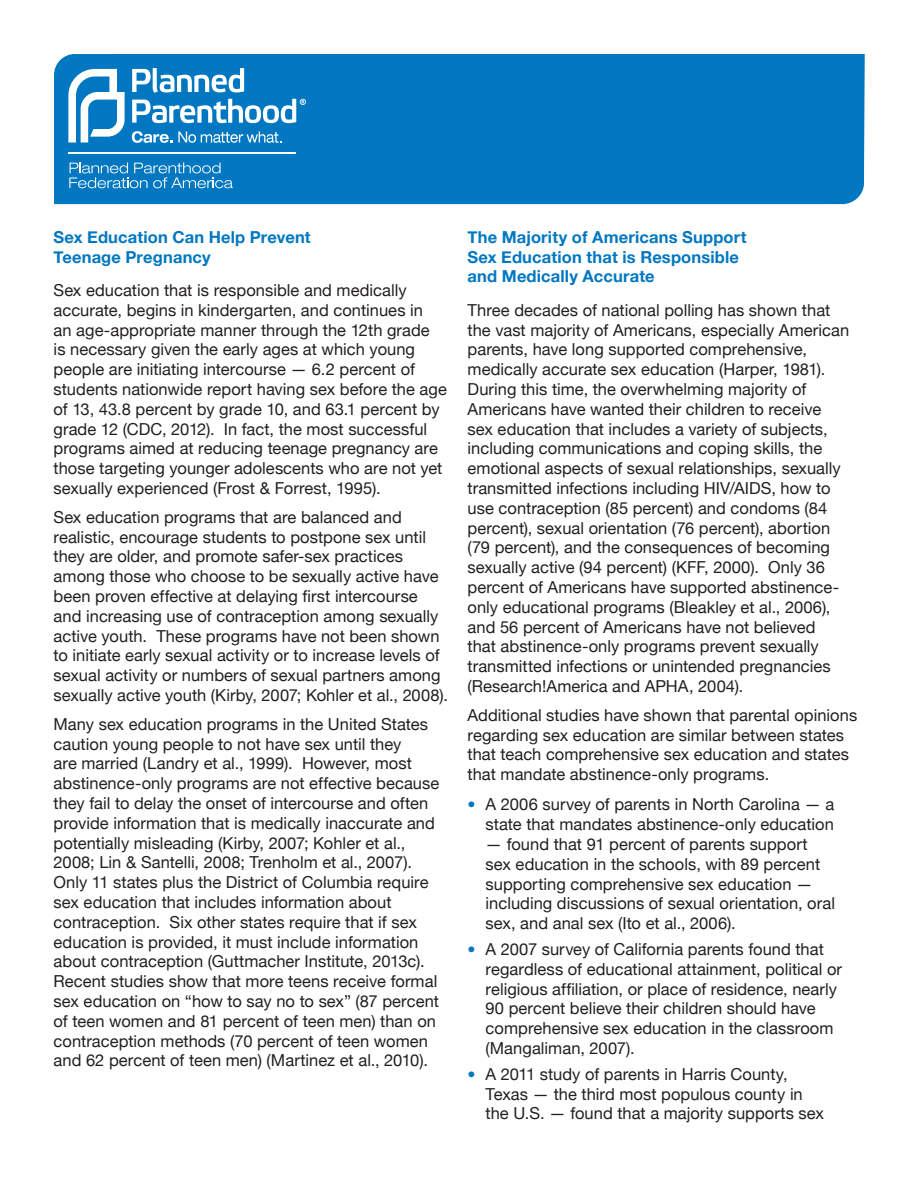
<style>
.page{position:relative;width:918px;height:1188px;background:#fff}
.page>*{position:absolute;margin:0;border:0;box-sizing:border-box;transform-origin:0 0}
.Body{font:16.5px/19.8px "Helvetica Neue";letter-spacing:.005em;color:#231f20}
.Bullet{font:16.5px/19.8px "Helvetica Neue";color:#231f20}
.Topic{font:700 16.5px/19.8px "Helvetica Neue";letter-spacing:.01em;color:#0077c0}
.s1{font-weight:700;font-size:16.2px;color:#0077c0}
</style>
<div class="page">
<div style="left:54px;top:54px;width:811px;height:150px;background:#0077c0"></div>
<hr style="left:68px;top:152px;width:228px;height:2px;background:#fff">
<svg style="left:68px;top:69px;width:57px;height:74px"></svg>
<svg style="left:132px;top:131px;width:149px;height:12px;background:#4fa0d3"></svg>
<svg style="left:132px;top:68px;width:112px;height:25px"></svg>
<svg style="left:132px;top:99px;width:174px;height:24px"></svg>
<svg style="left:69px;top:163px;width:164px;height:25px;background:#3492cc"></svg>
<p class="Topic" style="left:54px;top:227px;width:259px">Sex Education Can Help Prevent<br>Teenage Pregnancy</p>
<p class="Body" style="left:54px;top:280px;width:395px">Sex education that is responsible and medically accurate, begins in kindergarten, and continues in<br>an age-appropriate manner through the 12th grade<br>is necessary given the early ages at which young people are initiating intercourse — 6.2 percent of students nationwide report having sex before the age of 13, 43.8 percent by grade 10, and 63.1 percent by grade 12 (CDC, 2012). In fact, the most successful programs aimed at reducing teenage pregnancy are those targeting younger adolescents who are not yet sexually experienced (Frost &amp; Forrest, 1995).</p>
<p class="Body" style="left:54px;top:507px;width:396px">Sex education programs that are balanced and realistic, encourage students to postpone sex until they are older, and promote safer-sex practices among those who choose to be sexually active have been proven effective at delaying first intercourse and increasing use of contraception among sexually active youth. These programs have not been shown to initiate early sexual activity or to increase levels of sexual activity or numbers of sexual partners among sexually active youth (Kirby, 2007; Kohler et al., 2008).</p>
<p class="Body" style="left:54px;top:714px;width:387px">Many sex education programs in the United States caution young people to not have sex until they<br>are married (Landry et al., 1999). However, most abstinence-only programs are not effective because they fail to delay the onset of intercourse and often provide information that is medically inaccurate and potentially misleading (Kirby, 2007; Kohler et al., 2008; Lin &amp; Santelli, 2008; Trenholm et al., 2007).<br>Only 11 states plus the District of Columbia require sex education that includes information about contraception. Six other states require that if sex education is provided, it must include information about contraception (Guttmacher Institute, 2013c).<br>Recent studies show that more teens receive formal sex education on “how to say no to sex” (87 percent of teen women and 81 percent of teen men) than on contraception methods (70 percent of teen women and 62 percent of teen men) (Martinez et al., 2010).</p>
<p class="Topic" style="left:468px;top:227px;width:281px">The Majority of Americans Support<br>Sex Education that is Responsible and Medically Accurate</p>
<p class="Body" style="left:468px;top:300px;width:383px">Three decades of national polling has shown that the vast majority of Americans, especially American parents, have long supported comprehensive, medically accurate sex education (Harper, 1981).<br>During this time, the overwhelming majority of Americans have wanted their children to receive sex education that includes a variety of subjects, including communications and coping skills, the emotional aspects of sexual relationships, sexually transmitted infections including HIV/AIDS, how to use contraception (85 percent) and condoms (84 percent), sexual orientation (76 percent), abortion (79 percent), and the consequences of becoming sexually active (94 percent) (KFF, 2000). Only 36 percent of Americans have supported abstinence&shy;only educational programs (Bleakley et al., 2006), and 56 percent of Americans have not believed<br>that abstinence-only programs prevent sexually transmitted infections or unintended pregnancies (Research!America and APHA, 2004).</p>
<p class="Body" style="left:468px;top:705px;width:391px">Additional studies have shown that parental opinions regarding sex education are similar between states that teach comprehensive sex education and states that mandate abstinence-only programs.</p>
<p class="Bullet" style="left:468px;top:794px;width:368px;text-align:right"><span class="s1">•</span> A 2006 survey of parents in North Carolina — a state that mandates abstinence-only education</p>
<p class="Bullet" style="left:486px;top:834px;width:351px">— found that 91 percent of parents support sex education in the schools, with 89 percent supporting comprehensive sex education — including discussions of sexual orientation, oral sex, and anal sex (Ito et al., 2006).</p>
<p class="Bullet" style="left:486px;top:939px;width:358px;text-indent:-18px"><span class="s1">•</span> A 2007 survey of California parents found that regardless of educational attainment, political or religious affiliation, or place of residence, nearly 90 percent believe their children should have comprehensive sex education in the classroom (Mangaliman, 2007).</p>
<p class="Bullet" style="left:486px;top:1064px;width:340px;text-indent:-18px"><span class="s1">•</span> A 2011 study of parents in Harris County,<br>Texas — the third most populous county in the U.S. — found that a majority supports sex</p>
</div>
